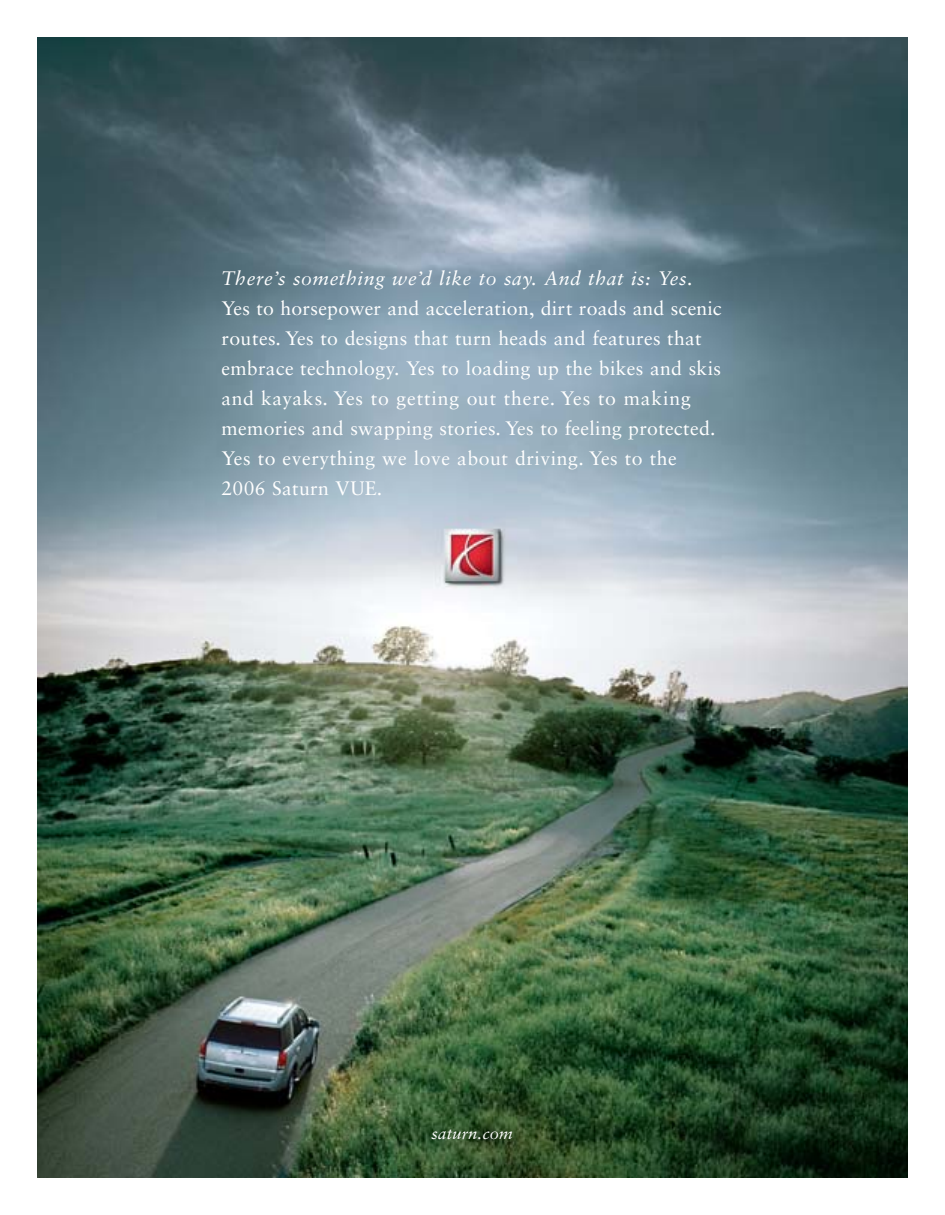
<style>
.page{position:relative;width:945px;height:1215px;background:#fff}
.page>*{position:absolute;margin:0;border:0;box-sizing:border-box;transform-origin:0 0}
.t1{font:19.5px/30px "Sabon";letter-spacing:.015em;color:#fff}
.t2{font:italic 19.5px "Sabon";letter-spacing:.035em;color:#fff}
.t3{font:italic 16.5px "Sabon";letter-spacing:.01em;color:#fff}
</style>
<div class="page">
<img style="left:38px;top:38px;width:869px;height:1139px">
<p class="t2" style="left:222px;top:270px;width:473px">There’s something we’d like to say. And that is: Yes.</p>
<p class="t1" style="left:222px;top:295px;width:502px">Yes to horsepower and acceleration, dirt roads and scenic routes. Yes to designs that turn heads and features that embrace technology. Yes to loading up the bikes and skis and kayaks. Yes to getting out there. Yes to making memories and swapping stories. Yes to feeling protected.<br>Yes to everything we love about driving. Yes to the 2006 Saturn VUE.</p>
<p class="t3" style="left:432px;top:1126px;width:83px">saturn.com</p>
</div>
